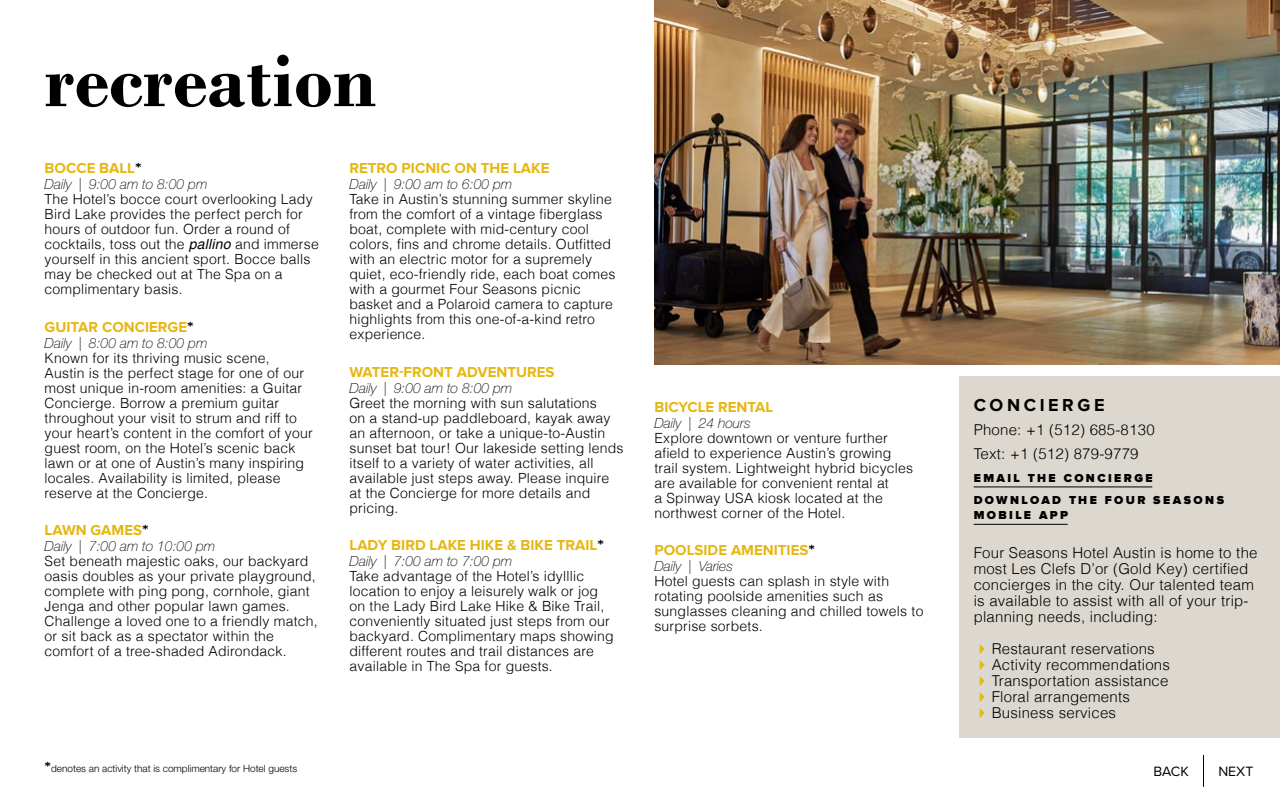
<style>
.page{position:relative;width:1280px;height:800px;background:#fff}
.page>*{position:absolute;margin:0;border:0;box-sizing:border-box;transform-origin:0 0}
.Section_Header_Black{font:700 80px "Bodoni";color:#000}
.Sidebar_Subhead{font:700 18px "Proxima Nova";letter-spacing:.2em;color:#000}
.Sidebar_Paragraph_Text{font:300 15px/16px "Helvetica";letter-spacing:.015em;color:#000}
.Subhead{font:700 15px "Proxima Nova";color:#e6b711}
.Sidebar_Phone_Numbers{font:300 15px "Helvetica";letter-spacing:.015em;color:#000}
.Paragraph_Text{font:300 14px/15px "Helvetica";letter-spacing:.015em;color:#000}
.Date_Time{font:italic 100 14px "Helvetica Neue LT Std";color:#000}
.t1{font:14px "Proxima Nova";color:#000}
.Sidebar_In-Copy_Hyperlink{font:900 12px/15px "Proxima Nova";letter-spacing:.2em;color:#000}
.t2{font:300 10px "Helvetica Neue LT Std";color:#000}
.s1{color:#000}
.s2{font-weight:400;font-style:italic}
.s3{font-family:"Proxima Nova";font-weight:700;font-size:15px}
</style>
<div class="page">
<img style="left:654px;top:0;width:626px;height:364px">
<div style="left:959px;top:376px;width:321px;height:362px;background:#ddd8cf"></div>
<hr style="left:974px;top:487px;width:178px;height:1px;background:#000">
<hr style="left:974px;top:524px;width:94px;height:1px;background:#000">
<hr style="left:1203px;top:755px;width:1px;height:32px;background:#000">
<h1 class="Section_Header_Black" style="left:45px;top:33px;width:333px">recreation</h1>
<h2 class="Subhead" style="left:45px;top:159px;width:99px">BOCCE BALL<span class="s1">*</span></h2>
<h3 class="Date_Time" style="left:45px;top:176px;width:164px">Daily | 9:00 am to 8:00 pm</h3>
<h4 class="Paragraph_Text" style="left:45px;top:191px;width:276px">The Hotel’s bocce court overlooking Lady Bird Lake provides the perfect perch for hours of outdoor fun. Order a round of cocktails, toss out the <span class="s2">pallino</span> and immerse yourself in this ancient sport. Bocce balls may be checked out at The Spa on a complimentary basis.</h4>
<h2 class="Subhead" style="left:45px;top:318px;width:151px">GUITAR CONCIERGE<span class="s1">*</span></h2>
<h3 class="Date_Time" style="left:45px;top:335px;width:164px">Daily | 8:00 am to 8:00 pm</h3>
<h4 class="Paragraph_Text" style="left:45px;top:350px;width:270px">Known for its thriving music scene, Austin is the perfect stage for one of our most unique in-room amenities: a Guitar Concierge. Borrow a premium guitar throughout your visit to strum and riff to your heart’s content in the comfort of your guest room, on the Hotel’s scenic back lawn or at one of Austin’s many inspiring locales. Availability is limited, please reserve at the Concierge.</h4>
<h2 class="Subhead" style="left:45px;top:522px;width:106px">LAWN GAMES<span class="s1">*</span></h2>
<h3 class="Date_Time" style="left:45px;top:538px;width:172px">Daily | 7:00 am to 10:00 pm</h3>
<h4 class="Paragraph_Text" style="left:45px;top:553px;width:275px">Set beneath majestic oaks, our backyard oasis doubles as your private playground, complete with ping pong, cornhole, giant Jenga and other popular lawn games.<br>Challenge a loved one to a friendly match, or sit back as a spectator within the comfort of a tree-shaded Adirondack.</h4>
<h2 class="Subhead" style="left:350px;top:159px;width:201px">RETRO PICNIC ON THE LAKE</h2>
<h3 class="Date_Time" style="left:350px;top:176px;width:164px">Daily | 9:00 am to 6:00 pm</h3>
<h4 class="Paragraph_Text" style="left:350px;top:191px;width:267px">Take in Austin’s stunning summer skyline from the comfort of a vintage fiberglass boat, complete with mid-century cool colors, fins and chrome details. Outfitted with an electric motor for a supremely quiet, eco-friendly ride, each boat comes with a gourmet Four Seasons picnic basket and a Polaroid camera to capture highlights from this one-of-a-kind retro experience.</h4>
<h2 class="Subhead" style="left:350px;top:363px;width:207px">WATER-FRONT ADVENTURES</h2>
<h3 class="Date_Time" style="left:350px;top:380px;width:164px">Daily | 9:00 am to 8:00 pm</h3>
<h4 class="Paragraph_Text" style="left:350px;top:395px;width:276px">Greet the morning with sun salutations<br>on a stand-up paddleboard, kayak away an afternoon, or take a unique-to-Austin sunset bat tour! Our lakeside setting lends itself to a variety of water activities, all available just steps away. Please inquire at the Concierge for more details and pricing.</h4>
<h2 class="Subhead" style="left:350px;top:537px;width:256px">LADY BIRD LAKE HIKE &amp; BIKE TRAIL<span class="s1">*</span></h2>
<h3 class="Date_Time" style="left:350px;top:553px;width:164px">Daily | 7:00 am to 7:00 pm</h3>
<h4 class="Paragraph_Text" style="left:350px;top:568px;width:266px">Take advantage of the Hotel’s idylllic location to enjoy a leisurely walk or jog on the Lady Bird Lake Hike &amp; Bike Trail, conveniently situated just steps from our backyard. Complimentary maps showing different routes and trail distances are available in The Spa for guests.</h4>
<h2 class="Subhead" style="left:654px;top:398px;width:121px">BICYCLE RENTAL</h2>
<h3 class="Date_Time" style="left:654px;top:415px;width:98px">Daily | 24 hours</h3>
<h4 class="Paragraph_Text" style="left:654px;top:430px;width:260px">Explore downtown or venture further afield to experience Austin’s growing trail system. Lightweight hybrid bicycles are available for convenient rental at<br>a Spinway USA kiosk located at the northwest corner of the Hotel.</h4>
<h2 class="Subhead" style="left:654px;top:542px;width:162px">POOLSIDE AMENITIES<span class="s1">*</span></h2>
<h3 class="Date_Time" style="left:654px;top:558px;width:80px">Daily | Varies</h3>
<h4 class="Paragraph_Text" style="left:654px;top:573px;width:271px">Hotel guests can splash in style with rotating poolside amenities such as sunglasses cleaning and chilled towels to surprise sorbets.</h4>
<p class="t2" style="left:45px;top:762px;width:254px"><span class="s3">*</span>denotes an activity that is complimentary for Hotel guests</p>
<h1 class="Sidebar_Subhead" style="left:974px;top:395px;width:132px">CONCIERGE</h1>
<h2 class="Sidebar_Phone_Numbers" style="left:974px;top:418px;width:183px">Phone: +1 (512) 685-8130</h2>
<h2 class="Sidebar_Phone_Numbers" style="left:974px;top:442px;width:166px">Text: +1 (512) 879-9779</h2>
<h3 class="Sidebar_In-Copy_Hyperlink" style="left:974px;top:471px;width:181px">EMAIL THE CONCIERGE</h3>
<h3 class="Sidebar_In-Copy_Hyperlink" style="left:974px;top:493px;width:252px">DOWNLOAD THE FOUR SEASONS<br>MOBILE APP</h3>
<p class="Sidebar_Paragraph_Text" style="left:974px;top:544px;width:285px">Four Seasons Hotel Austin is home to the most Les Clefs D’or (Gold Key) certified concierges in the city. Our talented team is available to assist with all of your trip&shy;planning needs, including:</p>
<p class="Sidebar_Paragraph_Text" style="left:992px;top:640px;width:165px">Restaurant reservations</p>
<p class="Sidebar_Paragraph_Text" style="left:992px;top:656px;width:180px">Activity recommendations</p>
<p class="Sidebar_Paragraph_Text" style="left:992px;top:672px;width:178px">Transportation assistance</p>
<p class="Sidebar_Paragraph_Text" style="left:992px;top:688px;width:140px">Floral arrangements</p>
<p class="Sidebar_Paragraph_Text" style="left:992px;top:704px;width:126px">Business services</p>
<p class="t1" style="left:1153px;top:761px;width:37px">BACK</p>
<p class="t1" style="left:1218px;top:761px;width:36px">NEXT</p>
</div>
